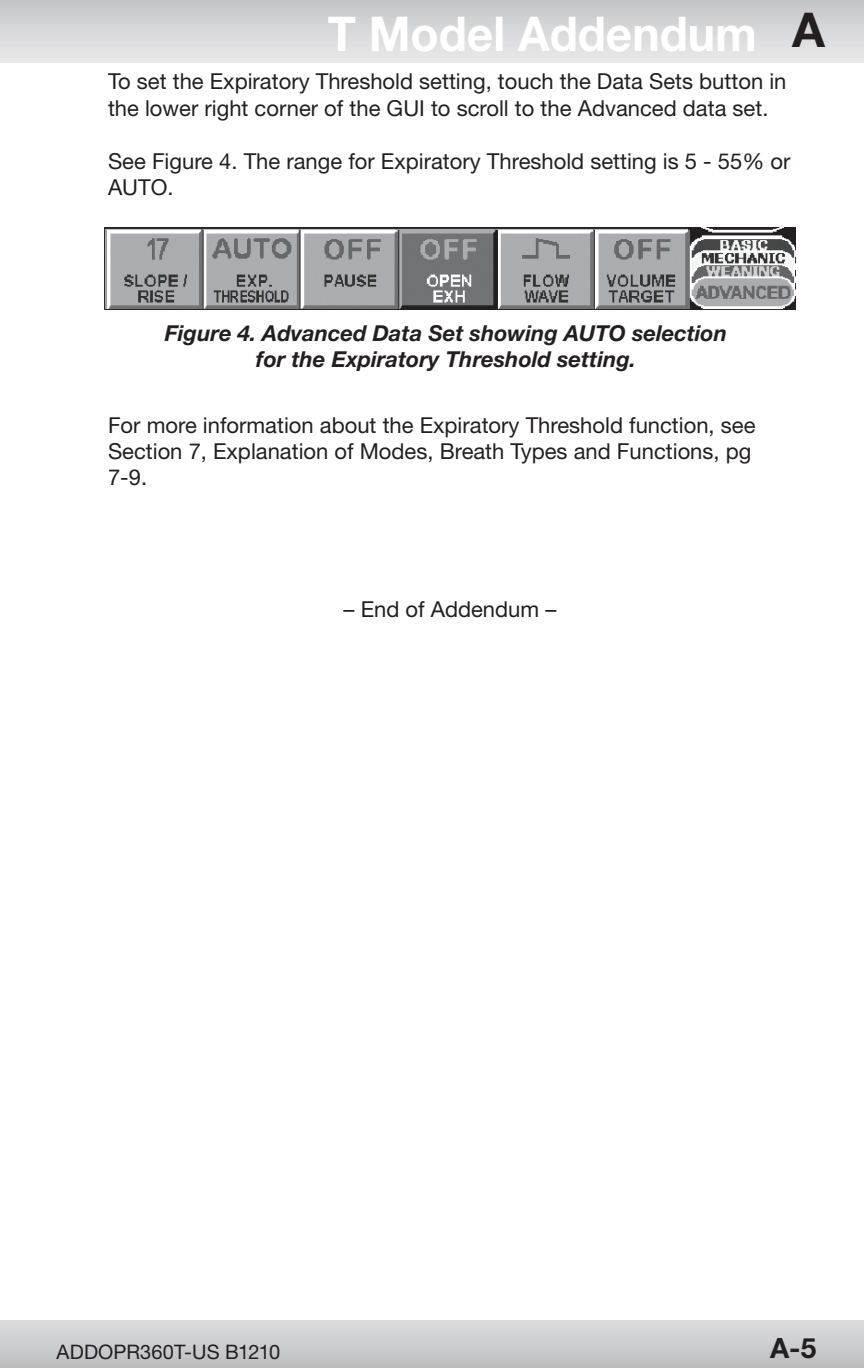
<style>
.page{position:relative;width:864px;height:1368px;background:#fff}
.page>*{position:absolute;margin:0;border:0;box-sizing:border-box;transform-origin:0 0}
.t1{font:700 48px "Helvetica Neue";color:#fff;scale:.96 1}
.t2{font:700 28px "Helvetica Neue";color:#231f20}
.t3{font:22px/26.4px "Helvetica Neue";color:#231f20}
.t4{font:italic 700 22px/26.4px "Helvetica Neue";color:#231f20;text-align:center}
.t5{font:20px "Helvetica Neue";letter-spacing:.005em;color:#231f20}
.s1{color:#231f20}
</style>
<div class="page">
<div style="left:0;top:0;width:864px;height:62px;background:linear-gradient(to bottom,#c5c6c7,#e9e9ea)"></div>
<div style="left:0;top:1320px;width:864px;height:48px;background:linear-gradient(to bottom,#ddddde,#bdbebf)"></div>
<img style="left:104px;top:228px;width:692px;height:82px">
<h1 class="t1" style="left:328px;top:4px;width:519px">T Model Addendum <span class="s1">A</span></h1>
<p class="t3" style="left:108px;top:68px;width:680px">To set the Expiratory Threshold setting, touch the Data Sets button in the lower right corner of the GUI to scroll to the Advanced data set.</p>
<p class="t3" style="left:108px;top:147px;width:684px">See Figure 4. The range for Expiratory Threshold setting is 5 - 55% or<br>AUTO.</p>
<p class="t4" style="left:165px;top:319px;width:564px">Figure 4. Advanced Data Set showing AUTO selection for the Expiratory Threshold setting.</p>
<p class="t3" style="left:108px;top:411px;width:649px">For more information about the Expiratory Threshold function, see<br>Section 7, Explanation of Modes, Breath Types and Functions, pg<br>7-9.</p>
<p class="t3" style="left:344px;top:596px;width:214px">– End of Addendum –</p>
<p class="t5" style="left:57px;top:1340px;width:225px">ADDOPR360T-US B1210</p>
<p class="t2" style="left:770px;top:1331px;width:48px">A-5</p>
</div>
